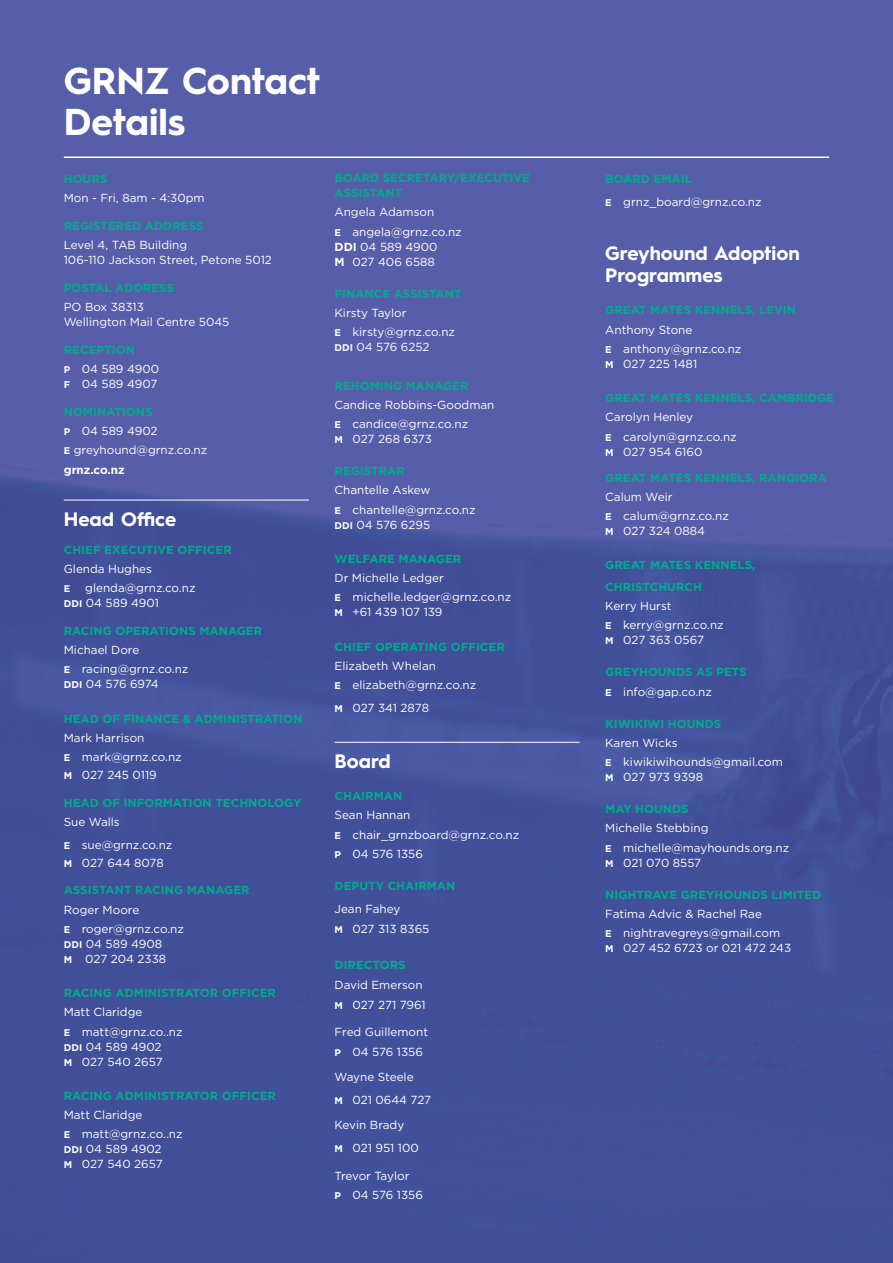
<style>
.page{position:relative;width:893px;height:1263px;background:#fff}
.page>*{position:absolute;margin:0;border:0;box-sizing:border-box;transform-origin:0 0}
.t1{font:700 37.5px/41px "Hurme Geometric Sans 1";color:#fff}
.t2{font:700 19.5px/22.5px "Hurme Geometric Sans 1";color:#fff}
.t3{font:11.7px/19.2px "Gotham";color:#fff}
.t4{font:700 11.7px/19.2px "Gotham";color:#00ab8d}
.t5{font:11.7px "Gotham";letter-spacing:-.02em;color:#fff}
.t6{font:700 9.75px "Gotham";color:#fff}
.s1{font-size:9.75px;color:#fff}
.s2{font-weight:400;color:#fff}
.s3{font-weight:700;font-size:9.75px}
.s4{font-weight:700;color:#00ab8d}
.s5{font-weight:700}
</style>
<div class="page">
<div style="left:0;top:0;width:893px;height:1263px;background:linear-gradient(to right,#4a559f,#4c57a1)"></div>
<hr style="left:64px;top:500px;width:245px;height:1px;background:#fff">
<hr style="left:335px;top:742px;width:245px;height:1px;background:#fff">
<hr style="left:64px;top:156px;width:765px;height:2px;background:#fff">
<h1 class="t1" style="left:64px;top:58px;width:258px">GRNZ Contact<br>Details</h1>
<p class="t4" style="left:64px;top:169px;width:45px">HOURS</p>
<p class="t3" style="left:64px;top:188px;width:142px">Mon - Fri, 8am - 4:30pm</p>
<p class="t4" style="left:64px;top:216px;width:141px">REGISTERED ADDRESS</p>
<p class="t3" style="left:64px;top:237px;width:210px;line-height:15px">Level 4, TAB Building<br>106-110 Jackson Street, Petone 5012</p>
<p class="t4" style="left:64px;top:278px;width:112px">POSTAL ADDRESS</p>
<p class="t3" style="left:64px;top:299px;width:167px;line-height:15px">PO Box 38313<br>Wellington Mail Centre 5045</p>
<p class="t4" style="left:64px;top:340px;width:97px">RECEPTION<br><span class="s1">P</span> <span class="s2">04 589 4900</span></p>
<p class="t3" style="left:64px;top:374px;width:95px"><span class="s3">F</span> 04 589 4907</p>
<p class="t3" style="left:64px;top:402px;width:145px"><span class="s4">NOMINATIONS<br></span><span class="s3">P</span> 04 589 4902<br><span class="s3">E</span> greyhound@grnz.co.nz <span class="s5">grnz.co.nz</span></p>
<h2 class="t2" style="left:64px;top:507px;width:114px">Head Office</h2>
<p class="t4" style="left:64px;top:540px;width:170px">CHIEF EXECUTIVE OFFICER</p>
<p class="t3" style="left:64px;top:559px;width:90px">Glenda Hughes</p>
<p class="t6" style="left:64px;top:583px;width:8px">E</p>
<p class="t3" style="left:64px;top:580px;width:133px;line-height:15px;text-indent:22px">glenda@grnz.co.nz<br><span class="s3">DDI</span> 04 589 4901</p>
<p class="t4" style="left:64px;top:621px;width:200px">RACING OPERATIONS MANAGER</p>
<p class="t3" style="left:64px;top:640px;width:126px">Michael Dore<br><span class="s3">E</span> racing@grnz.co.nz</p>
<p class="t5" style="left:64px;top:677px;width:96px"><span class="s3">DDI</span> 04 576 6974</p>
<p class="t4" style="left:64px;top:709px;width:240px">HEAD OF FINANCE &amp; ADMINISTRATION</p>
<p class="t3" style="left:64px;top:728px;width:120px">Mark Harrison<br><span class="s3">E</span> mark@grnz.co.nz</p>
<p class="t3" style="left:64px;top:765px;width:95px"><span class="s3">M</span> 027 245 0119</p>
<p class="t4" style="left:64px;top:793px;width:239px">HEAD OF INFORMATION TECHNOLOGY</p>
<p class="t3" style="left:64px;top:811px;width:110px;line-height:22.2px">Sue Walls<br><span class="s3">E</span> sue@grnz.co.nz</p>
<p class="t3" style="left:64px;top:852px;width:102px"><span class="s3">M</span> 027 644 8078</p>
<p class="t4" style="left:64px;top:880px;width:187px">ASSISTANT RACING MANAGER</p>
<p class="t3" style="left:64px;top:899px;width:122px">Roger Moore<br><span class="s3">E</span> roger@grnz.co.nz</p>
<p class="t3" style="left:64px;top:936px;width:104px;line-height:15px"><span class="s3">DDI</span> 04 589 4908<br><span class="s3">M</span> 027 204 2338</p>
<p class="t4" style="left:64px;top:983px;width:214px">RACING ADMINISTRATOR OFFICER</p>
<p class="t3" style="left:64px;top:1002px;width:120px">Matt Claridge<br><span class="s3">E</span> matt@grnz.co..nz</p>
<p class="t3" style="left:64px;top:1039px;width:100px;line-height:15px"><span class="s3">DDI</span> 04 589 4902<br><span class="s3">M</span> 027 540 2657</p>
<p class="t4" style="left:64px;top:1086px;width:214px">RACING ADMINISTRATOR OFFICER</p>
<p class="t3" style="left:64px;top:1105px;width:120px">Matt Claridge<br><span class="s3">E</span> matt@grnz.co..nz</p>
<p class="t3" style="left:64px;top:1141px;width:100px;line-height:15px"><span class="s3">DDI</span> 04 589 4902<br><span class="s3">M</span> 027 540 2657</p>
<p class="t4" style="left:335px;top:170px;width:197px;line-height:15px">BOARD SECRETARY/EXECUTIVE<br>ASSISTANT</p>
<p class="t3" style="left:335px;top:202px;width:129px">Angela Adamson<br><span class="s3">E</span> angela@grnz.co.nz</p>
<p class="t3" style="left:335px;top:239px;width:105px;line-height:15px"><span class="s5">DDI</span> 04 589 4900<br><span class="s5">M</span> 027 406 6588</p>
<p class="t4" style="left:335px;top:283px;width:129px">FINANCE ASSISTANT</p>
<p class="t3" style="left:335px;top:303px;width:122px">Kirsty Taylor<br><span class="s3">E</span> kirsty@grnz.co.nz</p>
<p class="t3" style="left:335px;top:337px;width:97px"><span class="s3">DDI</span> 04 576 6252</p>
<p class="t4" style="left:335px;top:375px;width:135px">REHOMING MANAGER</p>
<p class="t3" style="left:335px;top:395px;width:161px">Candice Robbins-Goodman<br><span class="s3">E</span> candice@grnz.co.nz</p>
<p class="t3" style="left:335px;top:429px;width:99px"><span class="s3">M</span> 027 268 6373</p>
<p class="t4" style="left:335px;top:461px;width:72px">REGISTRAR</p>
<p class="t3" style="left:335px;top:480px;width:143px">Chantelle Askew<br><span class="s3">E</span> chantelle@grnz.co.nz</p>
<p class="t3" style="left:335px;top:515px;width:97px"><span class="s3">DDI</span> 04 576 6295</p>
<p class="t4" style="left:335px;top:549px;width:128px">WELFARE MANAGER</p>
<p class="t3" style="left:335px;top:568px;width:178px">Dr Michelle Ledger<br><span class="s3">E</span> michelle.ledger@grnz.co.nz</p>
<p class="t3" style="left:335px;top:602px;width:109px"><span class="s3">M</span> +61 439 107 139</p>
<p class="t4" style="left:335px;top:637px;width:172px">CHIEF OPERATING OFFICER</p>
<p class="t3" style="left:335px;top:656px;width:143px">Elizabeth Whelan<br><span class="s3">E</span> elizabeth@grnz.co.nz</p>
<p class="t3" style="left:335px;top:698px;width:96px"><span class="s3">M</span> 027 341 2878</p>
<h2 class="t2" style="left:335px;top:749px;width:58px">Board</h2>
<p class="t4" style="left:335px;top:786px;width:69px">CHAIRMAN</p>
<p class="t3" style="left:335px;top:805px;width:186px">Sean Hannan<br><span class="s3">E</span> chair_grnzboard@grnz.co.nz<br><span class="s3">P</span> 04 576 1356</p>
<p class="t4" style="left:335px;top:876px;width:122px">DEPUTY CHAIRMAN</p>
<p class="t3" style="left:335px;top:899px;width:96px">Jean Fahey<br><span class="s3">M</span> 027 313 8365</p>
<p class="t4" style="left:335px;top:955px;width:73px">DIRECTORS</p>
<p class="t3" style="left:335px;top:975px;width:93px">David Emerson<br><span class="s3">M</span> 027 271 7961</p>
<p class="t3" style="left:335px;top:1022px;width:95px">Fred Guillemont<br><span class="s3">P</span> 04 576 1356</p>
<p class="t3" style="left:335px;top:1064px;width:98px;line-height:23.5px">Wayne Steele<br><span class="s3">M</span> 021 0644 727</p>
<p class="t3" style="left:335px;top:1112px;width:86px;line-height:23.5px">Kevin Brady<br><span class="s3">M</span> 021 951 100</p>
<p class="t3" style="left:335px;top:1166px;width:90px">Trevor Taylor<br><span class="s3">P</span> 04 576 1356</p>
<p class="t3" style="left:605px;top:167px;width:158px;line-height:23.5px"><span class="s4">BOARD EMAIL<br></span><span class="s3">E</span> grnz_board@grnz.co.nz</p>
<h2 class="t2" style="left:605px;top:241px;width:196px">Greyhound Adoption<br>Programmes</h2>
<p class="t4" style="left:605px;top:300px;width:192px">GREAT MATES KENNELS, LEVIN</p>
<p class="t3" style="left:605px;top:320px;width:138px">Anthony Stone<br><span class="s3">E</span> anthony@grnz.co.nz</p>
<p class="t3" style="left:605px;top:354px;width:93px"><span class="s3">M</span> 027 225 1481</p>
<p class="t4" style="left:605px;top:388px;width:230px">GREAT MATES KENNELS, CAMBRIDGE</p>
<p class="t3" style="left:605px;top:407px;width:133px">Carolyn Henley<br><span class="s3">E</span> carolyn@grnz.co.nz</p>
<p class="t3" style="left:605px;top:442px;width:99px"><span class="s3">M</span> 027 954 6160</p>
<p class="t4" style="left:605px;top:467px;width:223px">GREAT MATES KENNELS, RANGIORA</p>
<p class="t3" style="left:605px;top:487px;width:125px">Calum Weir<br><span class="s3">E</span> calum@grnz.co.nz</p>
<p class="t3" style="left:605px;top:521px;width:101px"><span class="s3">M</span> 027 324 0884</p>
<p class="t4" style="left:605px;top:554px;width:152px;line-height:21.6px">GREAT MATES KENNELS,<br>CHRISTCHURCH</p>
<p class="t3" style="left:605px;top:596px;width:120px">Kerry Hurst<br><span class="s3">E</span> kerry@grnz.co.nz</p>
<p class="t3" style="left:605px;top:630px;width:100px"><span class="s3">M</span> 027 363 0567</p>
<p class="t4" style="left:605px;top:662px;width:143px">GREYHOUNDS AS PETS<br><span class="s1">E</span> <span class="s2">info@gap.co.nz</span></p>
<p class="t4" style="left:605px;top:714px;width:118px">KIWIKIWI HOUNDS</p>
<p class="t3" style="left:605px;top:733px;width:179px">Karen Wicks<br><span class="s3">E</span> kiwikiwihounds@gmail.com</p>
<p class="t3" style="left:605px;top:767px;width:99px"><span class="s3">M</span> 027 973 9398</p>
<p class="t4" style="left:605px;top:799px;width:85px">MAY HOUNDS</p>
<p class="t3" style="left:605px;top:818px;width:185px">Michelle Stebbing<br><span class="s3">E</span> michelle@mayhounds.org.nz</p>
<p class="t3" style="left:605px;top:853px;width:97px"><span class="s3">M</span> 021 070 8557</p>
<p class="t4" style="left:605px;top:885px;width:218px">NIGHTRAVE GREYHOUNDS LIMITED</p>
<p class="t3" style="left:605px;top:904px;width:176px">Fatima Advic &amp; Rachel Rae<br><span class="s3">E</span> nightravegreys@gmail.com</p>
<p class="t3" style="left:605px;top:938px;width:188px"><span class="s3">M</span> 027 452 6723 or 021 472 243</p>
</div>
